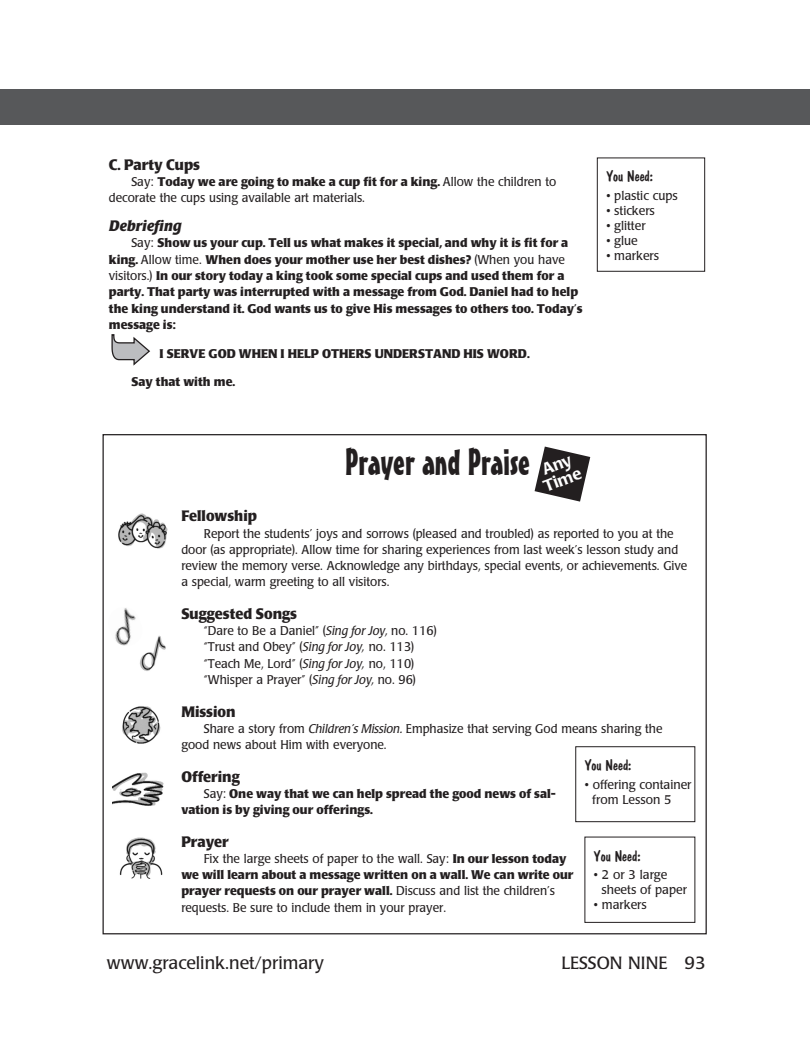
<style>
.page{position:relative;width:810px;height:1047px;background:#fff}
.page>*{position:absolute;margin:0;border:0;box-sizing:border-box;transform-origin:0 0}
.section_title{font:37.5px "Mister Earl BT";color:#231f20}
.t1{font:17.5px "Poppl Laudatio";color:#231f20}
.t2{font:500 16.25px/16.2px "Poppl Laudatio";color:#fff}
.subhead{font:700 15px "Poppl Laudatio";color:#231f20;scale:.95 1}
.You_Need_head{font:15px "Dom Casual D";color:#231f20}
.subhead-2{font:italic 700 15px "Poppl Laudatio";color:#231f20}
.body{font:12.5px/16.2px "Poppl Laudatio";color:#231f20;scale:.95 1}
.body-2{font:700 12.5px/16.2px "Poppl Laudatio";color:#231f20}
.You_Need_items{font:12.5px/15px "Poppl Laudatio";color:#231f20}
.body-Xindent{font:700 12.5px "Poppl Laudatio";color:#231f20}
.s1{font-weight:700}
.s2{font-weight:400}
.s3{font-style:italic}
</style>
<div class="page">
<div style="left:45px;top:89px;width:765px;height:36px;background:#57585a"></div>
<div style="left:0;top:89px;width:45px;height:36px;background:#57585a"></div>
<img style="left:118px;top:513px;width:50px;height:36px">
<img style="left:115px;top:608px;width:21px;height:38px">
<img style="left:122px;top:706px;width:39px;height:38px">
<img style="left:112px;top:772px;width:52px;height:34px">
<img style="left:119px;top:837px;width:44px;height:42px">
<img style="left:137px;top:634px;width:32px;height:39px;border-radius:16px">
<svg style="left:111px;top:334px;width:39px;height:31px"></svg>
<svg style="left:535px;top:446px;width:55px;height:55px"></svg>
<div style="left:575px;top:746px;width:120px;height:75px;border:1px solid #231f20"></div>
<div style="left:597px;top:158px;width:108px;height:113px;border:1px solid #231f20"></div>
<p class="subhead" style="left:109px;top:156px;width:97px">C. Party Cups</p>
<p class="body" style="left:109px;top:174px;width:472px;text-indent:22px">Say: <span class="s1">Today we are going to make a cup fit for a king.</span> Allow the children to decorate the cups using available art materials.</p>
<p class="subhead-2" style="left:109px;top:217px;width:74px">Debriefing</p>
<p class="body-2" style="left:109px;top:235px;width:475px;text-indent:22px"><span class="s2">Say:</span> Show us your cup. Tell us what makes it special, and why it is fit for a king. <span class="s2">Allow time.</span> When does your mother use her best dishes? <span class="s2">(When you have visitors.)</span> In our story today a king took some special cups and used them for a party. That party was interrupted with a message from God. Daniel had to help the king understand it. God wants us to give His messages to others too. Today’s message is:</p>
<p class="body-Xindent" style="left:160px;top:346px;width:371px">I SERVE GOD WHEN I HELP OTHERS UNDERSTAND HIS WORD.</p>
<p class="body-2" style="left:131px;top:374px;width:105px">Say that with me.</p>
<p class="section_title" style="left:345px;top:439px;width:187px">Prayer and Praise</p>
<p class="t2" style="left:536px;top:464px;width:41px;rotate:-21deg">Any<br>Time</p>
<p class="You_Need_head" style="left:606px;top:168px;width:48px">You Need:</p>
<p class="You_Need_items" style="left:606px;top:188px;width:73px">• plastic cups</p>
<p class="You_Need_items" style="left:606px;top:203px;width:50px">• stickers</p>
<p class="You_Need_items" style="left:606px;top:218px;width:41px">• glitter</p>
<p class="You_Need_items" style="left:606px;top:233px;width:33px">• glue</p>
<p class="You_Need_items" style="left:606px;top:248px;width:54px">• markers</p>
<p class="subhead" style="left:181px;top:507px;width:81px">Fellowship</p>
<p class="body" style="left:181px;top:525px;width:534px;text-indent:22px">Report the students’ joys and sorrows (pleased and troubled) as reported to you at the door (as appropriate). Allow time for sharing experiences from last week’s lesson study and review the memory verse. Acknowledge any birthdays, special events, or achievements. Give a special, warm greeting to all visitors.</p>
<p class="subhead" style="left:181px;top:605px;width:123px">Suggested Songs</p>
<p class="body" style="left:204px;top:623px;width:247px">“Dare to Be a Daniel” (<span class="s3">Sing for Joy,</span> no. 116)</p>
<p class="body" style="left:204px;top:639px;width:223px">“Trust and Obey” (<span class="s3">Sing for Joy,</span> no. 113)</p>
<p class="body" style="left:204px;top:655px;width:223px">“Teach Me, Lord” (<span class="s3">Sing for Joy,</span> no, 110)</p>
<p class="body" style="left:204px;top:671px;width:225px">“Whisper a Prayer” (<span class="s3">Sing for Joy,</span> no. 96)</p>
<p class="subhead" style="left:181px;top:702px;width:59px">Mission</p>
<p class="body" style="left:181px;top:720px;width:508px;text-indent:22px">Share a story from <span class="s3">Children’s Mission.</span> Emphasize that serving God means sharing the good news about Him with everyone.</p>
<p class="subhead" style="left:181px;top:767px;width:63px">Offering</p>
<p class="body-2" style="left:181px;top:785px;width:376px;text-indent:22px"><span class="s2">Say:</span> One way that we can help spread the good news of sal&shy;vation is by giving our offerings.</p>
<p class="subhead" style="left:181px;top:832px;width:51px">Prayer</p>
<p class="body" style="left:181px;top:850px;width:414px;text-indent:22px">Fix the large sheets of paper to the wall. Say: <span class="s1">In our lesson today we will learn about a message written on a wall. We can write our prayer requests on our prayer wall.</span> Discuss and list the children’s requests. Be sure to include them in your prayer.</p>
<p class="You_Need_head" style="left:585px;top:756px;width:48px">You Need:</p>
<p class="You_Need_items" style="left:592px;top:777px;width:101px;text-indent:-8px">• offering container from Lesson 5</p>
<p class="You_Need_head" style="left:594px;top:846px;width:48px">You Need:</p>
<p class="You_Need_items" style="left:601px;top:867px;width:87px;text-indent:-8px">• 2 or 3 large sheets of paper</p>
<p class="You_Need_items" style="left:594px;top:897px;width:54px">• markers</p>
<p class="t1" style="left:107px;top:952px;width:218px">www.gracelink.net/primary</p>
<p class="t1" style="left:561px;top:952px;width:146px">LESSON NINE 93</p>
</div>
